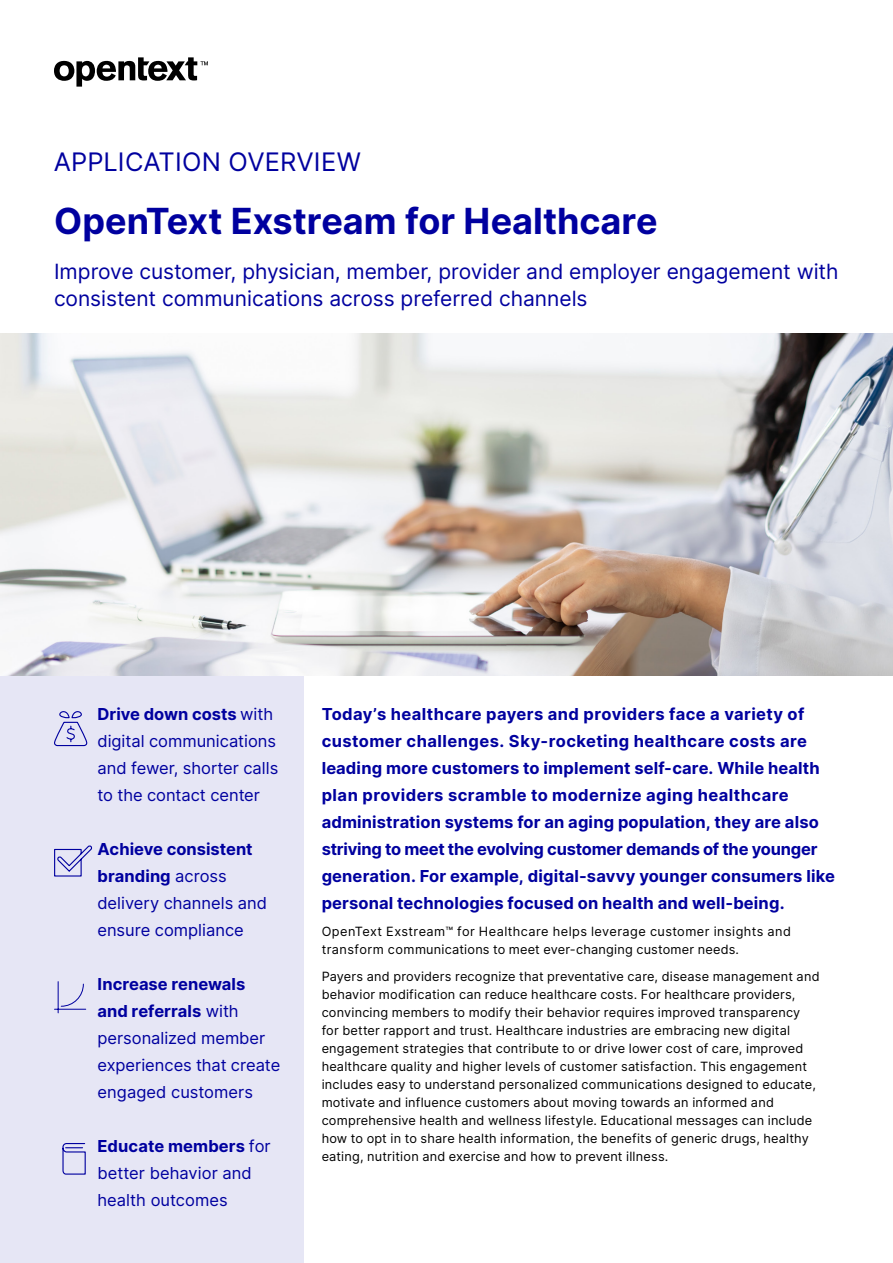
<style>
.page{position:relative;width:893px;height:1263px;background:#fff}
.page>*{position:absolute;margin:0;border:0;box-sizing:border-box;transform-origin:0 0}
.t1{font:700 36px "Inter";color:#00009f}
.Document_type{font:25.5px "Inter";color:#00009f}
.t2{font:21px/27px "Inter";color:#00009f}
.Introduction_Paragra{font:700 16.5px/27px "Inter";letter-spacing:.01em;color:#00009f}
.Sidebar_Stat{font:16.5px/27px "Inter";color:#00009f}
.Body{font:12.75px/18px "Inter";letter-spacing:.015em;color:#000}
.s1{font-weight:700}
</style>
<div class="page">
<svg style="left:54px;top:57px;width:154px;height:30px"></svg>
<div style="left:0;top:675px;width:304px;height:588px;background:#e6e6f5"></div>
<img style="left:0;top:333px;width:893px;height:342px">
<svg style="left:54px;top:711px;width:34px;height:36px"></svg>
<svg style="left:54px;top:981px;width:33px;height:33px"></svg>
<svg style="left:54px;top:845px;width:38px;height:32px"></svg>
<svg style="left:62px;top:1143px;width:24px;height:32px"></svg>
<p class="Document_type" style="left:54px;top:143px;width:309px">APPLICATION OVERVIEW</p>
<h1 class="t1" style="left:54px;top:195px;width:605px">OpenText Exstream for Healthcare</h1>
<h2 class="t2" style="left:54px;top:257px;width:786px">Improve customer, physician, member, provider and employer engagement with consistent communications across preferred channels</h2>
<p class="Sidebar_Stat" style="left:98px;top:700px;width:182px"><span class="s1">Drive down costs</span> with digital communications and fewer, shorter calls to the contact center</p>
<p class="Sidebar_Stat" style="left:98px;top:835px;width:171px"><span class="s1">Achieve consistent branding</span> across delivery channels and ensure compliance</p>
<p class="Sidebar_Stat" style="left:98px;top:970px;width:184px"><span class="s1">Increase renewals<br>and referrals</span> with personalized member experiences that create engaged customers</p>
<p class="Sidebar_Stat" style="left:98px;top:1132px;width:175px"><span class="s1">Educate members</span> for better behavior and health outcomes</p>
<p class="Introduction_Paragra" style="left:322px;top:700px;width:515px">Today’s healthcare payers and providers face a variety of customer challenges. Sky-rocketing healthcare costs are leading more customers to implement self-care. While health plan providers scramble to modernize aging healthcare administration systems for an aging population, they are also striving to meet the evolving customer demands of the younger generation. For example, digital-savvy younger consumers like personal technologies focused on health and well-being.</p>
<p class="Body" style="left:322px;top:922px;width:471px">OpenText Exstream™ for Healthcare helps leverage customer insights and transform communications to meet ever-changing customer needs.</p>
<p class="Body" style="left:322px;top:967px;width:499px">Payers and providers recognize that preventative care, disease management and behavior modification can reduce healthcare costs. For healthcare providers, convincing members to modify their behavior requires improved transparency for better rapport and trust. Healthcare industries are embracing new digital engagement strategies that contribute to or drive lower cost of care, improved healthcare quality and higher levels of customer satisfaction. This engagement includes easy to understand personalized communications designed to educate, motivate and influence customers about moving towards an informed and comprehensive health and wellness lifestyle. Educational messages can include how to opt in to share health information, the benefits of generic drugs, healthy eating, nutrition and exercise and how to prevent illness.</p>
</div>
